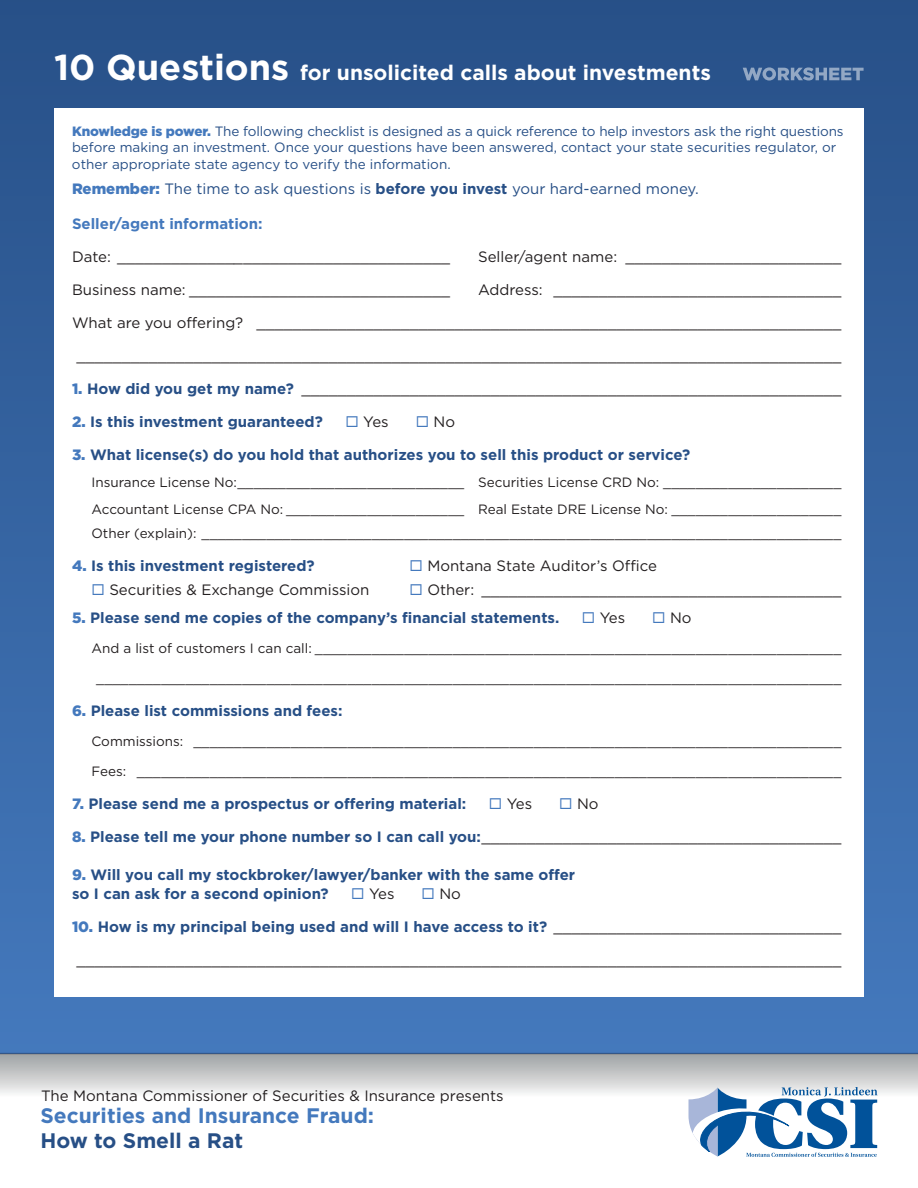
<style>
.page{position:relative;width:918px;height:1188px;background:#fff}
.page>*{position:absolute;margin:0;border:0;box-sizing:border-box;transform-origin:0 0}
.t1{font:700 21px "Gotham";color:#fff}
.t2{font:700 21px/25.2px "Gotham";color:#4479bd}
.t3{font:15px "Gotham";color:#231f20}
.t4{font:700 15px/19.5px "Gotham";color:#274f86}
.t5{font:15px "Gotham";color:#274f86}
.t6{font:700 15px "Gotham";color:#4479bd}
.t7{font:13.5px/27px "Gotham";color:#231f20}
.t8{font:13.5px "Gotham";letter-spacing:-.005em;color:#274f86}
.s1{font-size:36px}
.s2{font-weight:900;color:#4479bd}
.s3{font-weight:700}
.s4{font-weight:700;color:#274f86}
.s5{color:#4479bd}
.s6{font-weight:400;color:#231f20}
.s7{color:#274f86}
</style>
<div class="page">
<div style="left:0;top:1053px;width:918px;height:44px;background:linear-gradient(to bottom,#9b9fa1,#f7f7f6)"></div>
<div style="left:0;top:0;width:918px;height:1055px;background:linear-gradient(to bottom,#275088,#4479bd)"></div>
<div style="left:54px;top:108px;width:810px;height:889px;background:#fff"></div>
<img style="left:0;top:1054px;width:918px;height:1px">
<hr style="left:0;top:1053px;width:918px;height:1px;background:#274f86">
<img style="left:743px;top:67px;width:121px;height:14px">
<svg style="left:688px;top:1087px;width:190px;height:70px"></svg>
<p class="t1" style="left:54px;top:61px;width:659px"><span class="s1">10 Questions</span> for unsolicited calls about investments</p>
<p class="t8" style="left:72px;top:124px;width:773px"><span class="s2">Knowledge is power.</span> The following checklist is designed as a quick reference to help investors ask the right questions</p>
<p class="t8" style="left:72px;top:157px;width:380px">other appropriate state agency to verify the information.</p>
<p class="t5" style="left:72px;top:181px;width:628px"><span class="s2">Remember:</span> The time to ask questions is <span class="s3">before you invest</span> your hard-earned money.</p>
<p class="t6" style="left:72px;top:215px;width:192px">Seller/agent information:</p>
<p class="t3" style="left:72px;top:248px;width:380px">Date: _____________________________________</p>
<p class="t3" style="left:478px;top:248px;width:365px">Seller/agent name: ________________________</p>
<p class="t3" style="left:72px;top:281px;width:380px">Business name: _____________________________</p>
<p class="t3" style="left:478px;top:281px;width:365px">Address: ________________________________</p>
<p class="t3" style="left:72px;top:314px;width:771px">What are you offering? _________________________________________________________________</p>
<p class="t3" style="left:77px;top:347px;width:767px">_____________________________________________________________________________________</p>
<p class="t3" style="left:72px;top:380px;width:771px"><span class="s2">1.</span> <span class="s4">How did you get my name?</span> ____________________________________________________________</p>
<p class="t4" style="left:72px;top:411px;width:252px"><span class="s2">2.</span> Is this investment guaranteed?</p>
<p class="t3" style="left:345px;top:413px;width:45px"><span class="s5">◻</span> Yes</p>
<p class="t3" style="left:416px;top:413px;width:41px"><span class="s5">◻</span> No</p>
<p class="t4" style="left:72px;top:444px;width:620px"><span class="s2">3.</span> What license(s) do you hold that authorizes you to sell this product or service?</p>
<p class="t7" style="left:92px;top:468px;width:751px">Insurance License No:____________________________ Securities License CRD No: ______________________<br>Accountant License CPA No: ______________________ Real Estate DRE License No: _____________________</p>
<p class="t7" style="left:92px;top:519px;width:751px">Other (explain): _______________________________________________________________________________</p>
<p class="t4" style="left:72px;top:555px;width:244px"><span class="s2">4.</span> Is this investment registered?</p>
<p class="t3" style="left:410px;top:557px;width:249px"><span class="s5">◻</span> Montana State Auditor’s Office</p>
<p class="t3" style="left:92px;top:581px;width:279px"><span class="s5">◻</span> Securities &amp; Exchange Commission</p>
<p class="t3" style="left:410px;top:581px;width:434px"><span class="s5">◻</span> Other: ________________________________________</p>
<p class="t4" style="left:72px;top:608px;width:489px"><span class="s2">5.</span> Please send me copies of the company’s financial statements.</p>
<p class="t3" style="left:582px;top:610px;width:45px"><span class="s5">◻</span> Yes</p>
<p class="t3" style="left:652px;top:610px;width:41px"><span class="s5">◻</span> No</p>
<p class="t7" style="left:92px;top:635px;width:751px">And a list of customers I can call: _________________________________________________________________</p>
<p class="t7" style="left:96px;top:665px;width:747px">____________________________________________________________________________________________</p>
<p class="t4" style="left:72px;top:701px;width:272px"><span class="s2">6.</span> Please list commissions and fees:</p>
<p class="t7" style="left:92px;top:728px;width:751px">Commissions: ________________________________________________________________________________</p>
<p class="t7" style="left:92px;top:758px;width:751px">Fees: _______________________________________________________________________________________</p>
<p class="t4" style="left:72px;top:794px;width:396px"><span class="s2">7.</span> Please send me a prospectus or offering material:</p>
<p class="t3" style="left:489px;top:796px;width:45px"><span class="s5">◻</span> Yes</p>
<p class="t3" style="left:559px;top:796px;width:41px"><span class="s5">◻</span> No</p>
<p class="t4" style="left:72px;top:827px;width:771px"><span class="s2">8.</span> Please tell me your phone number so I can call you:<span class="s6">________________________________________</span></p>
<p class="t4" style="left:72px;top:864px;width:505px"><span class="s2">9.</span> Will you call my stockbroker/lawyer/banker with the same offer so I can ask for a second opinion?</p>
<p class="t8" style="left:72px;top:140px;width:766px">before making an investment. Once your questions have been answered, contact your state securities regulator, or</p>
<p class="t3" style="left:351px;top:886px;width:45px"><span class="s5">◻</span> Yes</p>
<p class="t3" style="left:422px;top:886px;width:41px"><span class="s5">◻</span> No</p>
<p class="t4" style="left:72px;top:917px;width:771px"><span class="s2">10.</span> How is my principal being used and will I have access to it? <span class="s6">________________________________</span></p>
<p class="t3" style="left:76px;top:952px;width:766px">_____________________________________________________________________________________</p>
<p class="t3" style="left:41px;top:1087px;width:464px">The Montana Commissioner of Securities &amp; Insurance presents</p>
<p class="t2" style="left:40px;top:1103px;width:335px">Securities and Insurance Fraud:<br><span class="s7">How to Smell a Rat</span></p>
</div>
